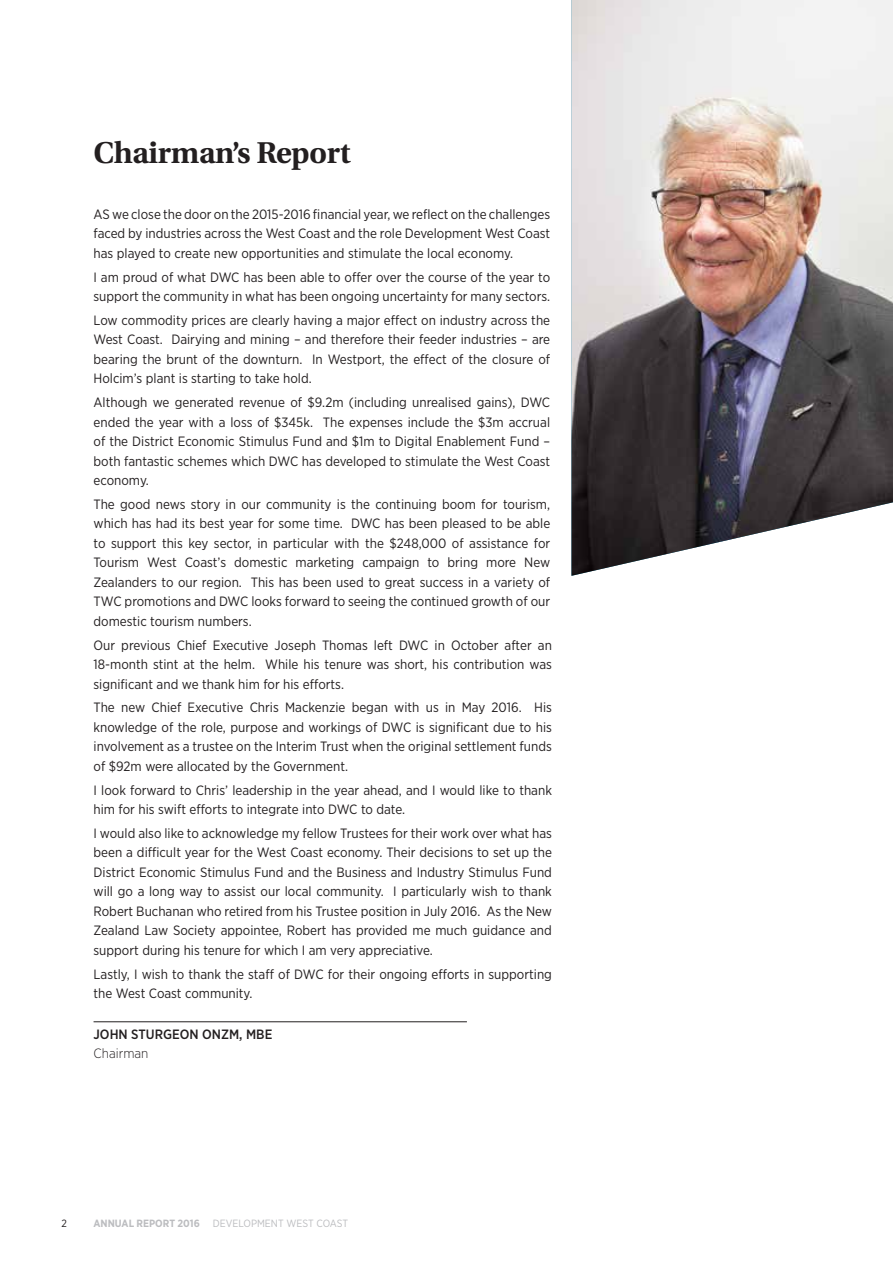
<style>
.page{position:relative;width:893px;height:1263px;background:#fff}
.page>*{position:absolute;margin:0;border:0;box-sizing:border-box;transform-origin:0 0}
.t1{font:700 30px "Utopia";letter-spacing:-.01em;color:#231f20}
.t2{font:13.5px/19.5px "Gotham Narrow";color:#231f20;text-align:justify}
.t3{font:500 13.5px "Gotham Narrow";color:#231f20}
.t4{font:300 13.5px "Gotham Narrow";color:#231f20}
.t5{font:10.5px "Gotham Narrow";color:#bcbdc0}
.t6{font:10.5px "Gotham Narrow";color:#231f20}
.s1{font-weight:700}
</style>
<div class="page">
<hr style="left:94px;top:1021px;width:373px;height:1px;background:#231f20">
<img style="left:571px;top:0;width:322px;height:576px">
<h1 class="t1" style="left:94px;top:136px;width:259px">Chairman’s Report</h1>
<p class="t2" style="left:94px;top:204px;width:458px">AS we close the door on the 2015-2016 financial year, we reflect on the challenges faced by industries across the West Coast and the role Development West Coast has played to create new opportunities and stimulate the local economy.</p>
<p class="t2" style="left:94px;top:267px;width:458px">I am proud of what DWC has been able to offer over the course of the year to support the community in what has been ongoing uncertainty for many sectors.</p>
<p class="t2" style="left:94px;top:310px;width:458px">Low commodity prices are clearly having a major effect on industry across the West Coast. Dairying and mining – and therefore their feeder industries – are bearing the brunt of the downturn. I n Westport, the effect of the closure of Holcim’s plant is starting to take hold.</p>
<p class="t2" style="left:94px;top:392px;width:458px">Although we generated revenue of $9.2m (including unrealised gains), DWC ended the year with a loss of $345k. The expenses include the $3m accrual of the District Economic Stimulus Fund and $1m to Digital Enablement Fund – both fantastic schemes which DWC has developed to stimulate the West Coast economy.</p>
<p class="t2" style="left:94px;top:494px;width:458px">The good news story in our community is the continuing boom for tourism, which has had its best year for some time. DWC has been pleased to be able to support this key sector, in particular with the $248,000 of assistance for Tourism West Coast’s domestic marketing campaign to bring more New Zealanders to our region. This has been used to great success in a variety of TWC promotions and DWC looks forward to seeing the continued growth of our domestic tourism numbers.</p>
<p class="t2" style="left:94px;top:635px;width:460px">Our previous Chief Executive Joseph Thomas left DWC in October after an 18-month stint at the helm. While his tenure was short, his contribution was significant and we thank him for his efforts.</p>
<p class="t2" style="left:94px;top:697px;width:460px">The new Chief Executive Chris Mackenzie began with us in May 2016. His knowledge of the role, purpose and workings of DWC is significant due to his involvement as a trustee on the I nterim Trust when the original settlement funds of $92m were allocated by the Government.</p>
<p class="t2" style="left:94px;top:780px;width:460px">I look forward to Chris’ leadership in the year ahead, and I would like to thank him for his swift efforts to integrate into DWC to date.</p>
<p class="t2" style="left:94px;top:823px;width:460px">I would also like to acknowledge my fellow Trustees for their work over what has been a difficult year for the West Coast economy. Their decisions to set up the District Economic Stimulus Fund and the Business and I ndustry Stimulus Fund will go a long way to assist our local community. I particularly wish to thank Robert Buchanan who retired from his Trustee position in July 2016. As the New Zealand Law Society appointee, Robert has provided me much guidance and support during his tenure for which I am very appreciative.</p>
<p class="t2" style="left:94px;top:964px;width:460px">Lastly, I wish to thank the staff of DWC for their ongoing efforts in supporting the West Coast community.</p>
<p class="t3" style="left:94px;top:1025px;width:180px">JOHN STURGEON ONZM, MBE</p>
<p class="t4" style="left:94px;top:1045px;width:56px">Chairman</p>
<p class="t6" style="left:62px;top:1216px;width:7px">2</p>
<p class="t5" style="left:94px;top:1216px;width:256px"><span class="s1">ANNUAL REPORT 2016</span> DEVELOPMENT WEST COAST</p>
</div>
